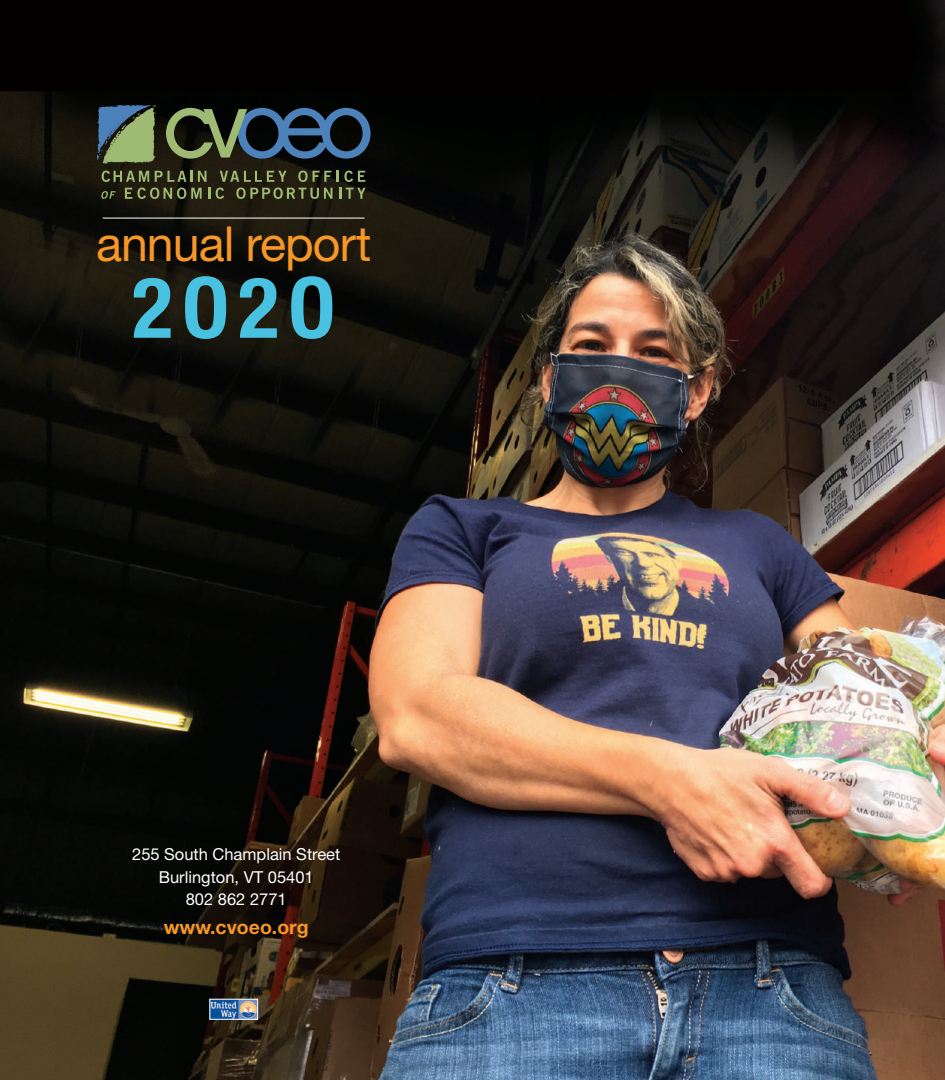
<style>
.page{position:relative;width:945px;height:1080px;background:#fff}
.page>*{position:absolute;margin:0;border:0;box-sizing:border-box;transform-origin:0 0}
.t1{font:700 condensed 84.6px "Helvetica Neue LT Std";color:#49c2e1}
.t2{font:48.3px "Helvetica Neue LT Std";letter-spacing:-.02em;color:#f79727}
.t3{font:700 19.5px "Helvetica Neue LT Std";color:#f79727}
.t4{font:16.5px/22.5px "Helvetica Neue LT Std";color:#fff;text-align:center}
</style>
<div class="page">
<img style="left:0;top:0;width:945px;height:1080px">
<svg style="left:97px;top:105px;width:59px;height:59px"></svg>
<svg style="left:166px;top:108px;width:205px;height:51px"></svg>
<svg style="left:102px;top:171px;width:47px;height:11px"></svg>
<svg style="left:155px;top:171px;width:51px;height:11px"></svg>
<svg style="left:220px;top:171px;width:67px;height:11px"></svg>
<svg style="left:298px;top:171px;width:40px;height:11px"></svg>
<svg style="left:344px;top:171px;width:21px;height:11px"></svg>
<svg style="left:101px;top:191px;width:15px;height:8px"></svg>
<svg style="left:125px;top:188px;width:77px;height:11px"></svg>
<svg style="left:208px;top:188px;width:2px;height:11px"></svg>
<svg style="left:216px;top:188px;width:8px;height:11px"></svg>
<svg style="left:236px;top:188px;width:97px;height:11px"></svg>
<svg style="left:339px;top:188px;width:26px;height:11px"></svg>
<hr style="left:103px;top:218px;width:262px;height:1px;background:#fff">
<img style="left:212px;top:1001px;width:44px;height:16px">
<div style="left:210px;top:999px;width:48px;height:20px;border:1px solid #fff"></div>
<h2 class="t2" style="left:96px;top:215px;width:277px">annual report</h2>
<h1 class="t1" style="left:132px;top:256px;width:205px">2O2O</h1>
<p class="t4" style="left:132px;top:843px;width:210px">255 South Champlain Street<br>Burlington, VT 05401<br>802 862 2771</p>
<p class="t3" style="left:164px;top:915px;width:147px">www.cvoeo.org</p>
</div>
